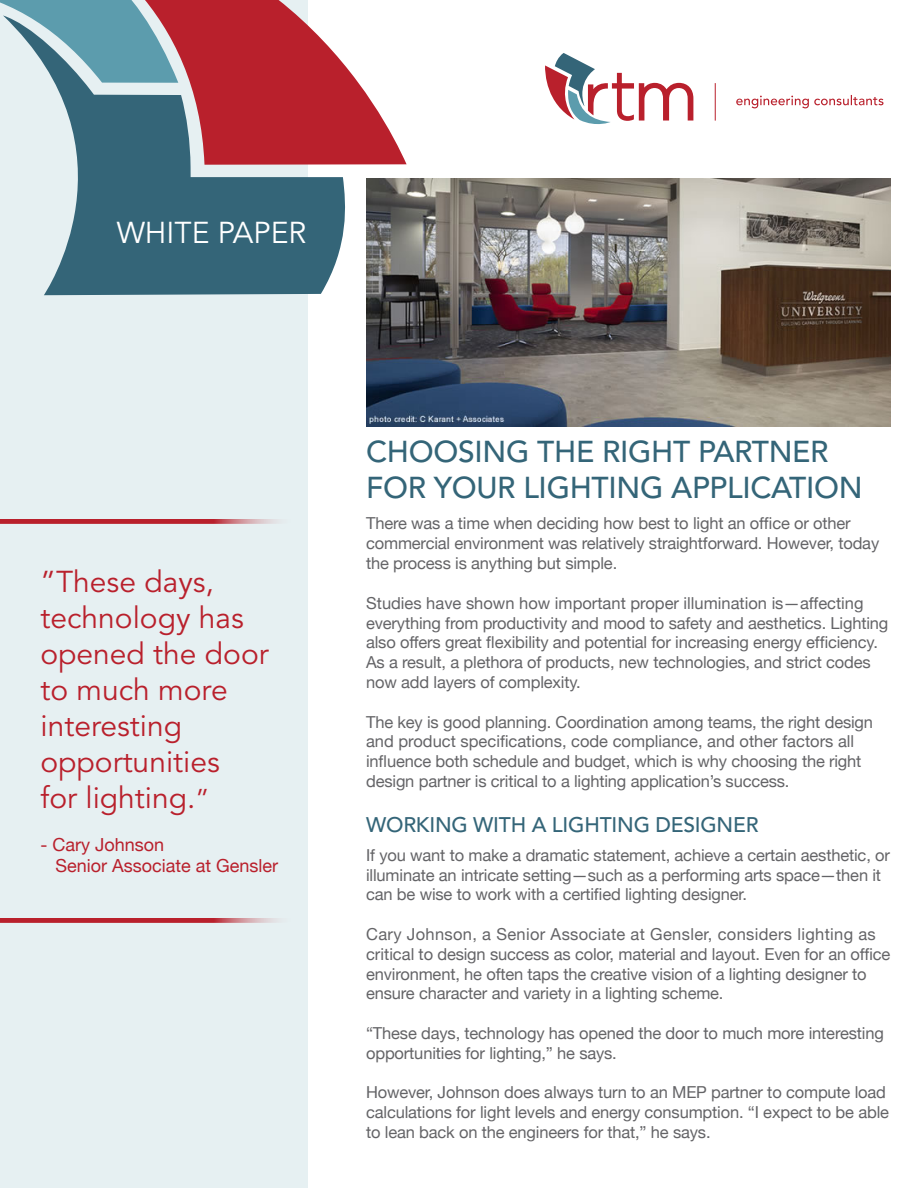
<style>
.page{position:relative;width:918px;height:1188px;background:#fff}
.page>*{position:absolute;margin:0;border:0;box-sizing:border-box;transform-origin:0 0}
.t1{font:30px/36px "Avenir LT Std";color:#b9202c}
.t2{font:500 30px/36px "Avenir LT Std";letter-spacing:-.01em;color:#346578}
.t3{font:30px "Avenir LT Std";color:#fff}
.t4{font:500 21px "Avenir LT Std";letter-spacing:-.01em;color:#346578}
.t5{font:18px "Helvetica Neue";color:#b9202c}
.t6{font:16.5px/19.8px "Helvetica Neue";letter-spacing:-.01em;color:#646467}
.s1{font-size:27px}
</style>
<div class="page">
<div style="left:0;top:0;width:308px;height:1188px;background:#e6f0f2"></div>
<img style="left:366px;top:178px;width:525px;height:249px">
<svg style="left:178px;top:0;width:229px;height:165px"></svg>
<svg style="left:0;top:0;width:178px;height:15px;background:#7d94a2"></svg>
<svg style="left:3px;top:15px;width:346px;height:280px"></svg>
<svg style="left:545px;top:53px;width:148px;height:72px"></svg>
<hr style="left:715px;top:83px;width:1px;height:38px;background:#b9202c">
<svg style="left:736px;top:95px;width:148px;height:13px"></svg>
<svg style="left:0;top:918px;width:277px;height:4px"></svg>
<svg style="left:0;top:519px;width:277px;height:4px"></svg>
<p class="t3" style="left:117px;top:215px;width:191px">WHITE PAPER</p>
<p class="t1" style="left:40px;top:564px;width:230px">”These days, technology has opened the door to much more</p>
<p class="t1" style="left:40px;top:708px;width:143px">interesting</p>
<p class="t1" style="left:40px;top:744px;width:181px">opportunities</p>
<p class="t1" style="left:40px;top:780px;width:170px">for lighting.<span class="s1">”</span></p>
<p class="t5" style="left:40px;top:834px;width:125px">- Cary Johnson</p>
<p class="t5" style="left:56px;top:855px;width:224px">Senior Associate at Gensler</p>
<p class="t2" style="left:366px;top:434px;width:498px">CHOOSING THE RIGHT PARTNER<br>FOR YOUR LIGHTING APPLICATION</p>
<p class="t6" style="left:366px;top:514px;width:515px">There was a time when deciding how best to light an office or other commercial environment was relatively straightforward. However, today the process is anything but simple.</p>
<p class="t6" style="left:366px;top:593px;width:524px">Studies have shown how important proper illumination is—affecting everything from productivity and mood to safety and aesthetics. Lighting also offers great flexibility and potential for increasing energy efficiency.<br>As a result, a plethora of products, new technologies, and strict codes now add layers of complexity.</p>
<p class="t6" style="left:366px;top:712px;width:509px">The key is good planning. Coordination among teams, the right design and product specifications, code compliance, and other factors all influence both schedule and budget, which is why choosing the right design partner is critical to a lighting application’s success.</p>
<p class="t4" style="left:366px;top:812px;width:394px">WORKING WITH A LIGHTING DESIGNER</p>
<p class="t6" style="left:366px;top:845px;width:525px">If you want to make a dramatic statement, achieve a certain aesthetic, or illuminate an intricate setting—such as a performing arts space—then it can be wise to work with a certified lighting designer.</p>
<p class="t6" style="left:366px;top:924px;width:526px">Cary Johnson, a Senior Associate at Gensler, considers lighting as critical to design success as color, material and layout. Even for an office environment, he often taps the creative vision of a lighting designer to ensure character and variety in a lighting scheme.</p>
<p class="t6" style="left:366px;top:1023px;width:519px">“These days, technology has opened the door to much more interesting opportunities for lighting,” he says.</p>
<p class="t6" style="left:366px;top:1082px;width:524px">However, Johnson does always turn to an MEP partner to compute load calculations for light levels and energy consumption. “I expect to be able to lean back on the engineers for that,” he says.</p>
</div>
